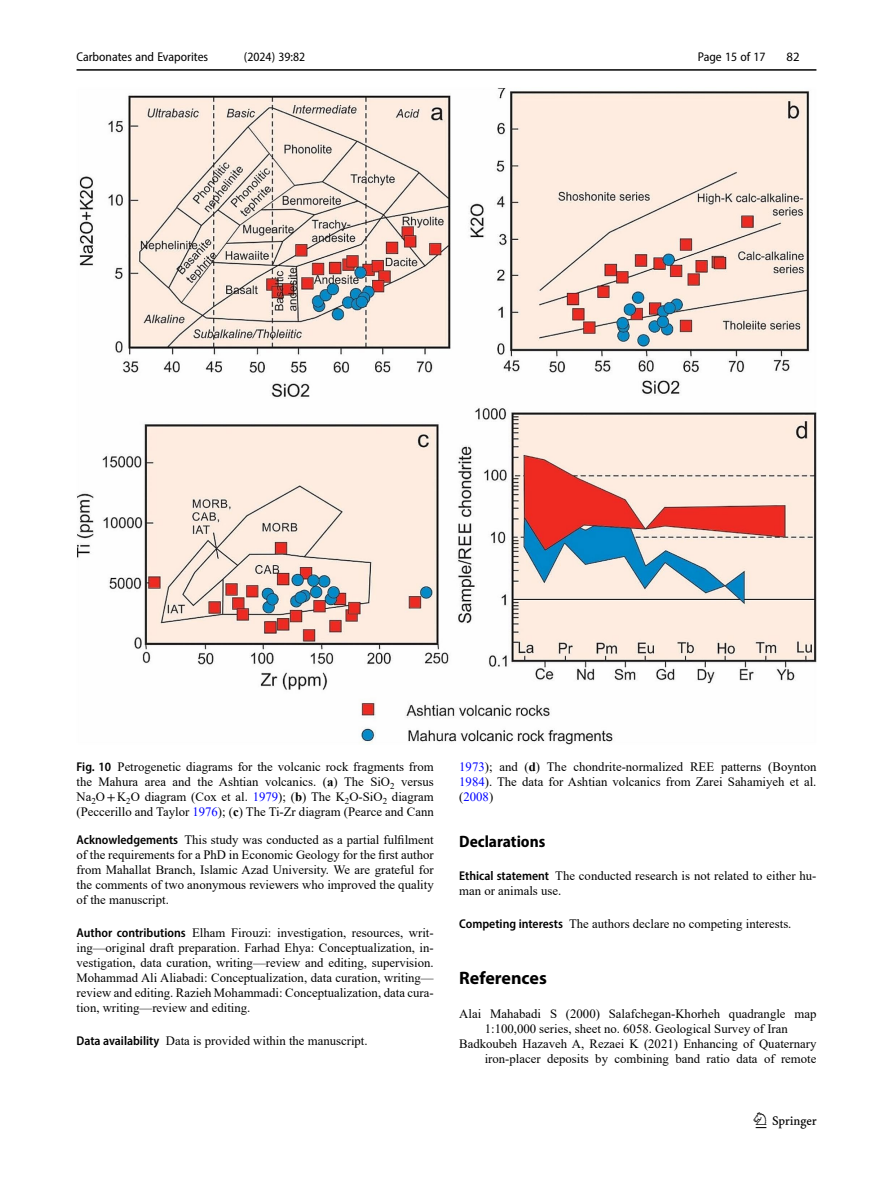
<style>
.page{position:relative;width:893px;height:1187px;background:#fff}
.page>*{position:absolute;margin:0;border:0;box-sizing:border-box;transform-origin:0 0}
.t1{font:22.5px "Springnew";color:#000}
.Literatur_Heading{font:700 18px "Myriad Pro";color:#000}
.Ethics_Declarations{font:700 semi-condensed 16.5px "Myriad Pro";color:#000}
.Author_Contribution{font:12.75px/15px "Times New Roman";color:#000;text-align:justify}
.Figure_Caption{font:12.75px/15px "Times New Roman";color:#000;text-align:justify}
.Acknowledgements{font:12.75px/15px "Times New Roman";color:#000;text-align:justify}
.Literatur_Entry{font:12.75px/15px "Times New Roman";color:#000;text-align:center}
.Ethics_Declarations-2{font:12.75px/15px "Times New Roman";color:#000}
.Data_Availability{font:12.75px "Times New Roman";color:#000}
.t2{font:semi-condensed 12.75px "Myriad Pro";color:#000}
.t3{font:12.75px "Myriad Pro";color:#000}
.s1{font-family:"Myriad Pro";font-weight:600;font-stretch:semi-condensed}
.s2{font-weight:700}
.s3{font-family:"STIX"}
.s4{color:#00f}
</style>
<div class="page">
<hr style="left:77px;top:69px;width:739px;height:2px;background:#000">
<img style="left:77px;top:88px;width:739px;height:656px">
<p class="t2" style="left:77px;top:49px;width:133px">Carbonates and Evaporites</p>
<p class="t2" style="left:244px;top:49px;width:63px">(2024) 39:82</p>
<p class="t2" style="left:698px;top:49px;width:69px">Page 15 of 17</p>
<p class="t3" style="left:786px;top:48px;width:15px">82</p>
<p class="Figure_Caption" style="left:77px;top:758px;width:359px"><span class="s1">Fig. 10</span> Petrogenetic diagrams for the volcanic rock fragments from the Mahura area and the Ashtian volcanics. (<span class="s2">a</span>) The SiO<sub>2</sub> versus Na<sub>2</sub>O<span class="s3">+</span>K<sub>2</sub>O diagram (Cox et al. <span class="s4">1979</span>); (<span class="s2">b</span>) The K<sub>2</sub>O-SiO<sub>2</sub> diagram (Peccerillo and Taylor <span class="s4">1976</span>); (<span class="s2">c</span>) The Ti-Zr diagram (Pearce and Cann</p>
<p class="Figure_Caption" style="left:459px;top:758px;width:359px"><span class="s4">1973</span>); and (<span class="s2">d</span>) The chondrite-normalized REE patterns (Boynton <span class="s4">1984</span>). The data for Ashtian volcanics from Zarei Sahamiyeh et al. (<span class="s4">2008</span>)</p>
<p class="Acknowledgements" style="left:77px;top:831px;width:359px"><span class="s1">Acknowledgements</span> This study was conducted as a partial fulfilment of the requirements for a PhD in Economic Geology for the first author from Mahallat Branch, Islamic Azad University. We are grateful for the comments of two anonymous reviewers who improved the quality of the manuscript.</p>
<p class="Author_Contribution" style="left:77px;top:924px;width:359px"><span class="s1">Author contributions</span> Elham Firouzi: investigation, resources, writ&shy;ing—original draft preparation. Farhad Ehya: Conceptualization, in&shy;vestigation, data curation, writing—review and editing, supervision.<br>Mohammad Ali Aliabadi: Conceptualization, data curation, writing— review and editing. Razieh Mohammadi: Conceptualization, data cura&shy;tion, writing—review and editing.</p>
<p class="Data_Availability" style="left:77px;top:1031px;width:293px"><span class="s1">Data availability</span> Data is provided within the manuscript.</p>
<p class="Ethics_Declarations" style="left:459px;top:830px;width:88px">Declarations</p>
<p class="Ethics_Declarations-2" style="left:459px;top:867px;width:359px"><span class="s1">Ethical statement</span> The conducted research is not related to either hu&shy;man or animals use.</p>
<p class="Ethics_Declarations-2" style="left:459px;top:915px;width:334px"><span class="s1">Competing interests</span> The authors declare no competing interests.</p>
<p class="Literatur_Heading" style="left:459px;top:966px;width:89px">References</p>
<p class="Literatur_Entry" style="left:459px;top:1005px;width:359px">Alai Mahabadi S (2000) Salafchegan-Khorheh quadrangle map<br>1:100,000 series, sheet no. 6058. Geological Survey of Iran</p>
<p class="Literatur_Entry" style="left:459px;top:1035px;width:359px;text-align:right">Badkoubeh Hazaveh A, Rezaei K (2021) Enhancing of Quaternary iron-placer deposits by combining band ratio data of remote</p>
<h1 class="t1" style="left:756px;top:1107px;width:63px">1 3</h1>
</div>
